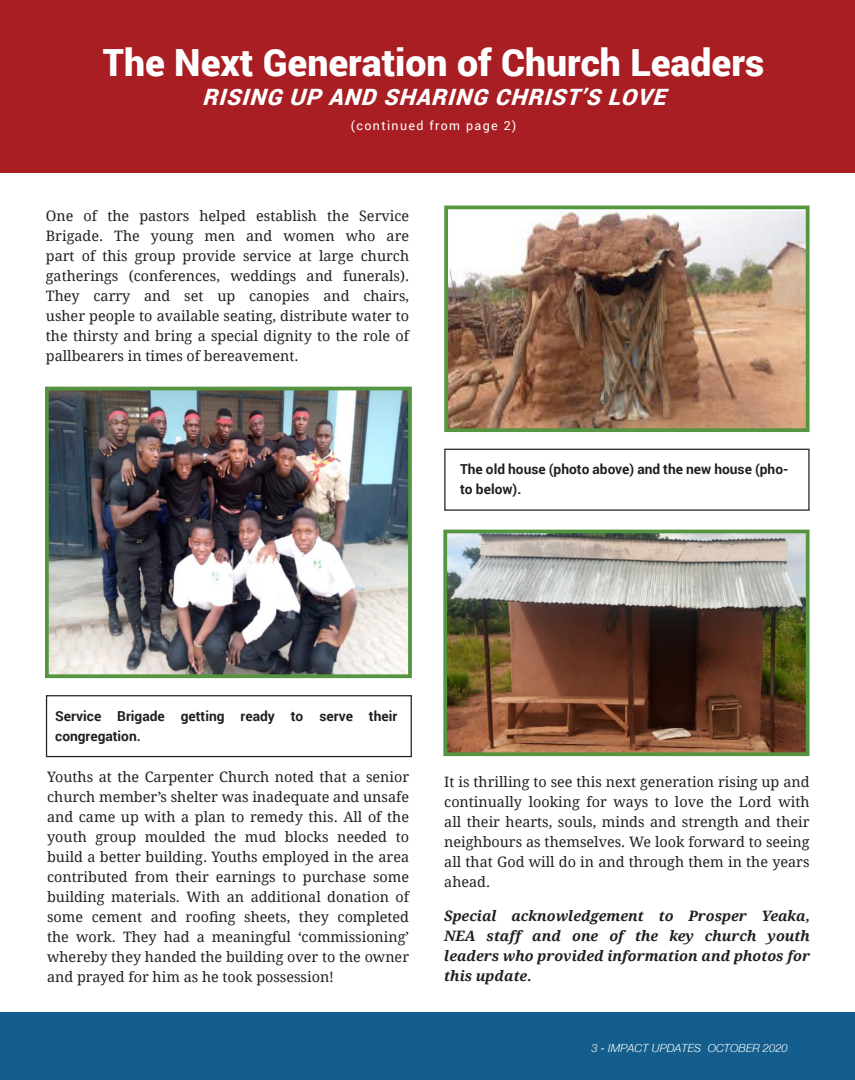
<style>
.page{position:relative;width:855px;height:1080px;background:#fff}
.page>*{position:absolute;margin:0;border:0;box-sizing:border-box;transform-origin:0 0}
.Body_Text{font:900 37.5px "Roboto";color:#fff}
.Body_Text-2{font:italic 900 22.5px "Roboto";color:#fff}
.Body_Text-3{font:14.38px/20px "Droid Serif";color:#231f20;text-align:justify}
.Body_Text-4{font:italic 700 14.38px/20px "Droid Serif";color:#231f20}
.t1{font:700 13.75px/20px "Roboto";color:#231f20}
.Body_Text-5{font:12.5px "Roboto";letter-spacing:.11em;color:#fff}
.Body_Text-6{font:italic 11.25px "Helvetica Neue";color:#fff}
</style>
<div class="page">
<div style="left:0;top:1012px;width:855px;height:68px;background:#135e8c"></div>
<img style="left:50px;top:392px;width:357px;height:281px">
<div style="left:45px;top:387px;width:367px;height:291px;border:4px solid #559541"></div>
<div style="left:46px;top:695px;width:366px;height:62px;border:1px solid #231f20"></div>
<img style="left:449px;top:211px;width:356px;height:216px">
<div style="left:444px;top:206px;width:366px;height:226px;border:4px solid #559541"></div>
<img style="left:448px;top:535px;width:357px;height:216px">
<div style="left:443px;top:530px;width:367px;height:226px;border:4px solid #559541"></div>
<div style="left:444px;top:449px;width:366px;height:62px;border:1px solid #231f20"></div>
<div style="left:0;top:0;width:855px;height:173px;background:#a81e23"></div>
<p class="Body_Text" style="left:103px;top:36px;width:663px">The Next Generation of Church Leaders</p>
<p class="Body_Text-2" style="left:202px;top:82px;width:473px">RISING UP AND SHARING CHRIST’S LOVE</p>
<p class="Body_Text-5" style="left:351px;top:117px;width:167px">(continued from page 2)</p>
<p class="Body_Text-3" style="left:46px;top:206px;width:365px">One of the pastors helped establish the Service</p>
<p class="Body_Text-3" style="left:46px;top:226px;width:365px">Brigade. The young men and women who are part of this group provide service at large church</p>
<p class="Body_Text-3" style="left:46px;top:266px;width:365px">gatherings (conferences, weddings and funerals).</p>
<p class="Body_Text-3" style="left:46px;top:286px;width:365px">They carry and set up canopies and chairs,</p>
<p class="Body_Text-3" style="left:46px;top:306px;width:365px">usher people to available seating, distribute water to the thirsty and bring a special dignity to the role of</p>
<p class="Body_Text-3" style="left:46px;top:346px;width:254px">pallbearers in times of bereavement.</p>
<p class="t1" style="left:460px;top:459px;width:330px">The old house (photo above) and the new house (pho&shy;to below).</p>
<p class="t1" style="left:55px;top:705px;width:344px">Service Brigade getting ready to serve their</p>
<p class="t1" style="left:55px;top:725px;width:87px">congregation.</p>
<p class="Body_Text-3" style="left:47px;top:767px;width:363px">Youths at the Carpenter Church noted that a senior</p>
<p class="Body_Text-3" style="left:47px;top:787px;width:363px">church member’s shelter was inadequate and unsafe</p>
<p class="Body_Text-3" style="left:47px;top:807px;width:363px">and came up with a plan to remedy this. All of the youth group moulded the mud blocks needed to build a better building. Youths employed in the area</p>
<p class="Body_Text-3" style="left:47px;top:867px;width:363px">contributed from their earnings to purchase some building materials. With an additional donation of some cement and roofing sheets, they completed the work. They had a meaningful ‘commissioning’ whereby they handed the building over to the owner and prayed for him as he took possession!</p>
<p class="Body_Text-3" style="left:444px;top:772px;width:367px">It is thrilling to see this next generation rising up and continually looking for ways to love the Lord with all their hearts, souls, minds and strength and their neighbours as themselves. We look forward to seeing all that God will do in and through them in the years ahead.</p>
<p class="Body_Text-4" style="left:444px;top:905px;width:367px">Special acknowledgement to Prosper Yeaka,</p>
<p class="Body_Text-4" style="left:444px;top:925px;width:367px">NEA staff and one of the key church youth</p>
<p class="Body_Text-4" style="left:444px;top:945px;width:367px">leaders who provided information and photos for this update.</p>
<p class="Body_Text-6" style="left:592px;top:1041px;width:198px">3 - IMPACT UPDATES OCTOBER 2020</p>
</div>
